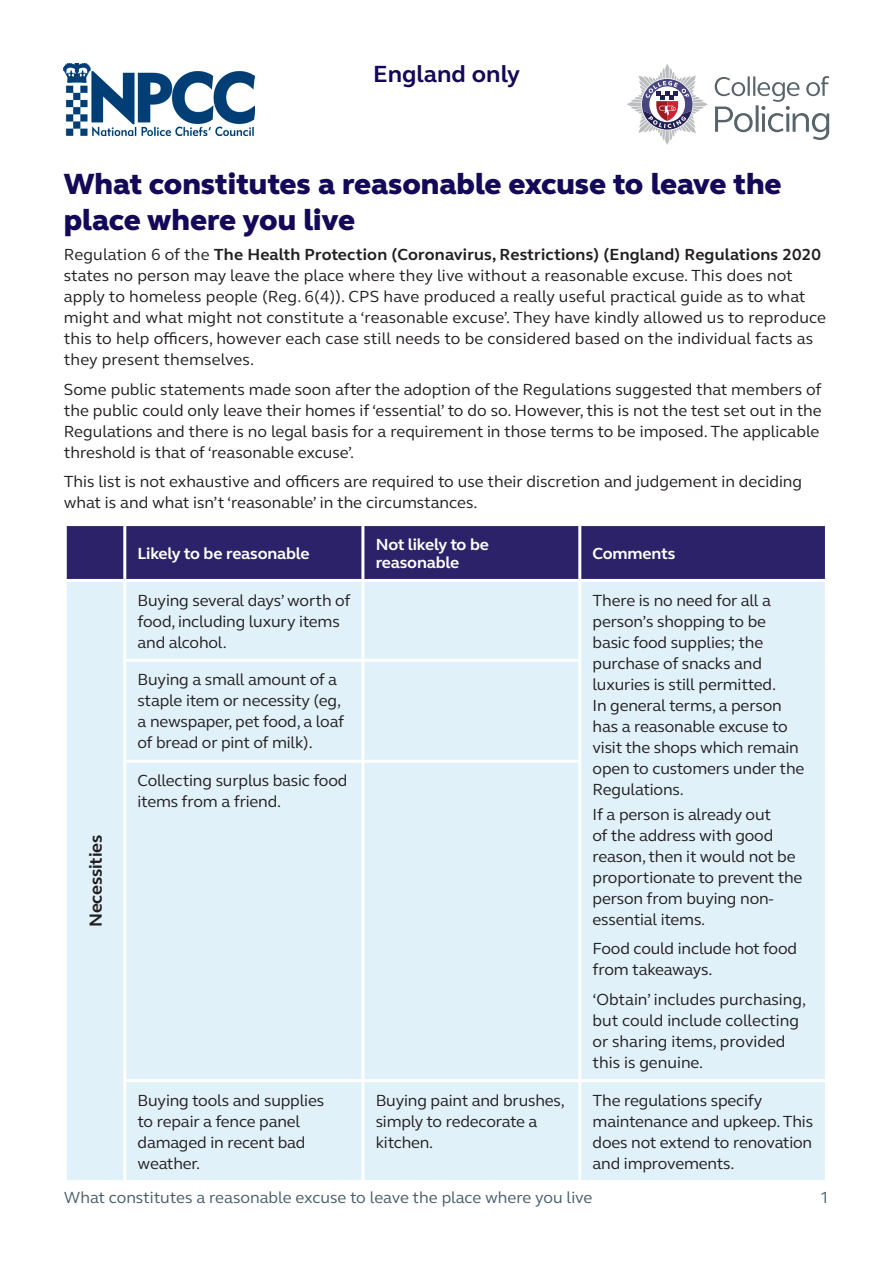
<style>
.page{position:relative;width:893px;height:1263px;background:#fff}
.page>*{position:absolute;margin:0;border:0;box-sizing:border-box;transform-origin:0 0}
.body_copy{font:800 30px/36px "FS Elliot Pro";color:#140958}
.t1{font:700 24px "FS Elliot Pro";color:#140958}
.Table_body_copy{font:700 18px "FS Elliot Pro";letter-spacing:-.01em;color:#231f20}
.body_copy-2{font:16.5px/21px "FS Elliot Pro";color:#231f20}
.Table_body_copy-2{font:16.5px/21px "FS Elliot Pro";letter-spacing:-.01em;color:#231f20}
.t2{font:16.5px "FS Elliot Pro";color:#485d6a}
.t3{font:700 16.5px/18px "FS Elliot Pro";letter-spacing:-.01em;color:#fff}
.s1{font-weight:700}
</style>
<div class="page">
<svg style="left:715px;top:76px;width:114px;height:64px"></svg>
<svg style="left:627px;top:64px;width:81px;height:81px"></svg>
<img style="left:64px;top:64px;width:191px;height:72px">
<div style="left:67px;top:526px;width:758px;height:53px;background:#2c2269"></div>
<div style="left:67px;top:582px;width:758px;height:598px;background:#e1f1fa"></div>
<hr style="left:123px;top:526px;width:3px;height:53px;background:#fff">
<hr style="left:361px;top:526px;width:3px;height:53px;background:#fff">
<hr style="left:578px;top:526px;width:3px;height:53px;background:#fff">
<hr style="left:123px;top:582px;width:3px;height:77px;background:#fff">
<hr style="left:361px;top:582px;width:3px;height:77px;background:#fff">
<hr style="left:578px;top:582px;width:3px;height:77px;background:#fff">
<hr style="left:123px;top:659px;width:240px;height:3px;background:#fff">
<hr style="left:123px;top:662px;width:3px;height:98px;background:#fff">
<hr style="left:363px;top:659px;width:218px;height:3px;background:#fff">
<hr style="left:361px;top:662px;width:3px;height:98px;background:#fff">
<hr style="left:578px;top:662px;width:3px;height:98px;background:#fff">
<hr style="left:123px;top:760px;width:240px;height:3px;background:#fff">
<hr style="left:123px;top:763px;width:3px;height:316px;background:#fff">
<hr style="left:363px;top:760px;width:218px;height:3px;background:#fff">
<hr style="left:361px;top:763px;width:3px;height:316px;background:#fff">
<hr style="left:578px;top:763px;width:3px;height:316px;background:#fff">
<hr style="left:123px;top:1079px;width:240px;height:3px;background:#fff">
<hr style="left:123px;top:1082px;width:3px;height:98px;background:#fff">
<hr style="left:363px;top:1079px;width:217px;height:3px;background:#fff">
<hr style="left:361px;top:1082px;width:3px;height:98px;background:#fff">
<hr style="left:580px;top:1079px;width:248px;height:3px;background:#fff">
<hr style="left:578px;top:1082px;width:3px;height:98px;background:#fff">
<p class="t1" style="left:373px;top:58px;width:148px">England only</p>
<p class="body_copy" style="left:64px;top:165px;width:719px">What constitutes a reasonable excuse to leave the place where you live</p>
<p class="body_copy-2" style="left:64px;top:244px;width:764px">Regulation 6 of the <span class="s1">The Health Protection (Coronavirus, Restrictions) (England) Regulations 2020 </span>states no person may leave the place where they live without a reasonable excuse. This does not apply to homeless people (Reg. 6(4)). CPS have produced a really useful practical guide as to what might and what might not constitute a ‘reasonable excuse’. They have kindly allowed us to reproduce this to help officers, however each case still needs to be considered based on the individual facts as they present themselves.</p>
<p class="body_copy-2" style="left:64px;top:378px;width:759px">Some public statements made soon after the adoption of the Regulations suggested that members of the public could only leave their homes if ‘essential’ to do so. However, this is not the test set out in the Regulations and there is no legal basis for a requirement in those terms to be imposed. The applicable threshold is that of ‘reasonable excuse’.</p>
<p class="body_copy-2" style="left:64px;top:471px;width:740px">This list is not exhaustive and officers are required to use their discretion and judgement in deciding what is and what isn’t ‘reasonable’ in the circumstances.</p>
<p class="Table_body_copy" style="left:84px;top:927px;width:94px;rotate:-90deg">Necessities</p>
<p class="t3" style="left:138px;top:544px;width:174px">Likely to be reasonable</p>
<p class="t3" style="left:376px;top:535px;width:115px">Not likely to be reasonable</p>
<p class="t3" style="left:593px;top:544px;width:84px">Comments</p>
<p class="Table_body_copy-2" style="left:138px;top:589px;width:214px">Buying several days’ worth of food, including luxury items and alcohol.</p>
<p class="Table_body_copy-2" style="left:593px;top:589px;width:213px">There is no need for all a person’s shopping to be basic food supplies; the purchase of snacks and luxuries is still permitted.<br>In general terms, a person has a reasonable excuse to visit the shops which remain open to customers under the<br>Regulations.</p>
<p class="Table_body_copy-2" style="left:593px;top:803px;width:211px">If a person is already out<br>of the address with good reason, then it would not be proportionate to prevent the person from buying non&shy;essential items.</p>
<p class="Table_body_copy-2" style="left:593px;top:938px;width:206px">Food could include hot food from takeaways.</p>
<p class="Table_body_copy-2" style="left:593px;top:988px;width:215px">‘Obtain’ includes purchasing, but could include collecting or sharing items, provided this is genuine.</p>
<p class="Table_body_copy-2" style="left:138px;top:669px;width:208px">Buying a small amount of a staple item or necessity (eg, a newspaper, pet food, a loaf of bread or pint of milk).</p>
<p class="Table_body_copy-2" style="left:138px;top:770px;width:211px">Collecting surplus basic food items from a friend.</p>
<p class="Table_body_copy-2" style="left:138px;top:1089px;width:188px">Buying tools and supplies to repair a fence panel damaged in recent bad weather.</p>
<p class="Table_body_copy-2" style="left:376px;top:1089px;width:191px">Buying paint and brushes, simply to redecorate a kitchen.</p>
<p class="Table_body_copy-2" style="left:593px;top:1089px;width:222px">The regulations specify maintenance and upkeep. This does not extend to renovation and improvements.</p>
<p class="t2" style="left:64px;top:1186px;width:530px">What constitutes a reasonable excuse to leave the place where you live</p>
<p class="t2" style="left:820px;top:1186px;width:11px">1</p>
</div>
